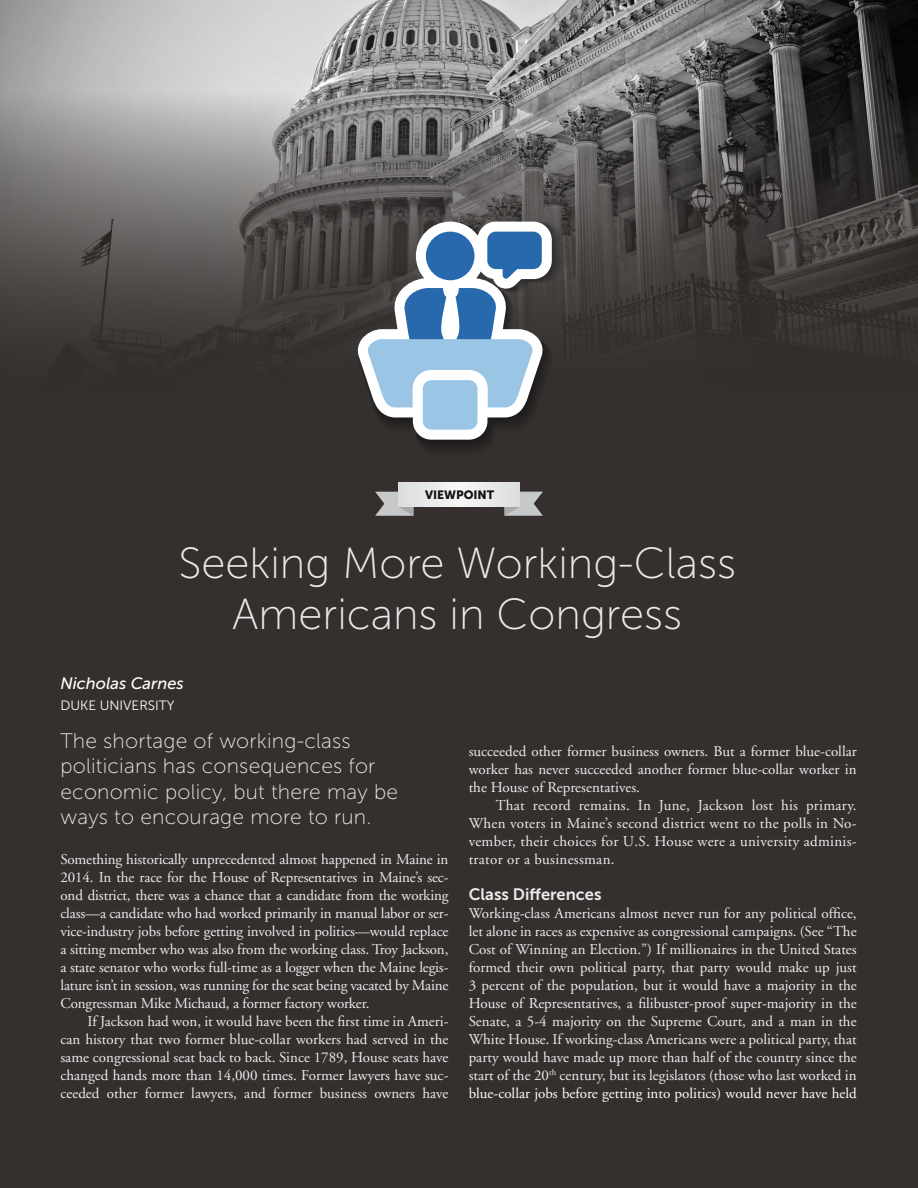
<style>
.page{position:relative;width:918px;height:1188px;background:#fff}
.page>*{position:absolute;margin:0;border:0;box-sizing:border-box;transform-origin:0 0}
.t1{font:43.5px/51px "Museo Sans 100";color:#e9eaeb;text-align:center}
.CAPTION-article{font:21px/25.5px "Museo Sans 100";letter-spacing:.01em;color:#ececee}
.BODY-_A-head{font:16.5px "Museo Sans 700";color:#ececee}
.t2{font:italic 16.5px "Museo Sans 500";color:#fff}
.BODY-no_indents{font:15px/18px "Adobe Garamond";letter-spacing:-.01em;color:#ececee;text-align:justify}
.BODY-text{font:15px/18px "Adobe Garamond";color:#ececee;text-align:justify}
.t3{font:13.5px "Museo Sans 300";color:#fff}
.t4{font:12px "Museo Sans 900";letter-spacing:-.005em;color:#171111}
.s1{color:#fff}
</style>
<div class="page">
<img style="left:0;top:0;width:918px;height:93px">
<div style="left:0;top:400px;width:918px;height:788px;background:#35302e"></div>
<svg style="left:0;top:93px;width:918px;height:307px;background:#545150"></svg>
<svg style="left:357px;top:222px;width:198px;height:224px"></svg>
<svg style="left:375px;top:492px;width:38px;height:24px"></svg>
<svg style="left:505px;top:492px;width:38px;height:24px"></svg>
<div style="left:398px;top:483px;width:122px;height:24px;background:linear-gradient(to right,#e9eaeb,#eaeaec)"></div>
<p class="t4" style="left:425px;top:488px;width:71px">VIEWPOINT</p>
<p class="t1" style="left:178px;top:538px;width:559px">Seeking More Working-Class<br>Americans in Congress</p>
<p class="t2" style="left:60px;top:674px;width:125px">Nicholas Carnes</p>
<p class="t3" style="left:60px;top:698px;width:116px">DUKE UNIVERSITY</p>
<p class="CAPTION-article" style="left:60px;top:728px;width:339px">The shortage of working-class politicians has consequences for economic policy, but there may be ways to encourage more to run.</p>
<p class="BODY-no_indents" style="left:60px;top:851px;width:390px">Something historically unprecedented almost happened in Maine in 2014. In the race for the House of Representatives in Maine’s sec&shy;ond district, there was a chance that a candidate from the working class—a candidate who had worked primarily in manual labor or ser&shy;vice-industry jobs before getting involved in politics—would replace a sitting member who was also from the working class. Troy Jackson, a state senator who works full-time as a logger when the Maine legis&shy;lature isn’t in session, was running for the seat being vacated by Maine Congressman Mike Michaud, a former factory worker.</p>
<p class="BODY-text" style="left:60px;top:1013px;width:390px;text-indent:27px">If Jackson had won, it would have been the first time in Ameri&shy;can history that two former blue-collar workers had served in the same congressional seat back to back. Since 1789, House seats have changed hands more than 14,000 times. Former lawyers have suc&shy;ceeded other former lawyers, and former business owners have</p>
<p class="BODY-text" style="left:469px;top:743px;width:390px">succeeded other former business owners. But a former blue-collar worker has never succeeded another former blue-collar worker in the House of Representatives.</p>
<p class="BODY-text" style="left:469px;top:797px;width:389px;text-indent:27px">That record remains. In June, Jackson lost his primary.<br>When voters in Maine’s second district went to the polls in No&shy;vember, their choices for U.S. House were a university adminis&shy;trator or a businessman.</p>
<p class="BODY-_A-head" style="left:469px;top:885px;width:134px">Class Differences</p>
<p class="BODY-no_indents" style="left:469px;top:905px;width:390px">Working-class Americans almost never run for any political office, let alone in races as expensive as congressional campaigns. (See “The Cost of Winning an Election.”) If millionaires in the United States formed their own political party, that party would make up just 3 percent of the population, but it would have a majority in the House of Representatives, a filibuster-proof super-majority in the Senate, a 5-4 majority on the Supreme Court, and a man in the White House. If working-class Americans were a political party, that party would have made up more than half of the country since the start of the 20<sup>th</sup> century, but its legislators (those who last worked in <span class="s1">blue-collar jobs before getting into politics) would never have held</span></p>
</div>
